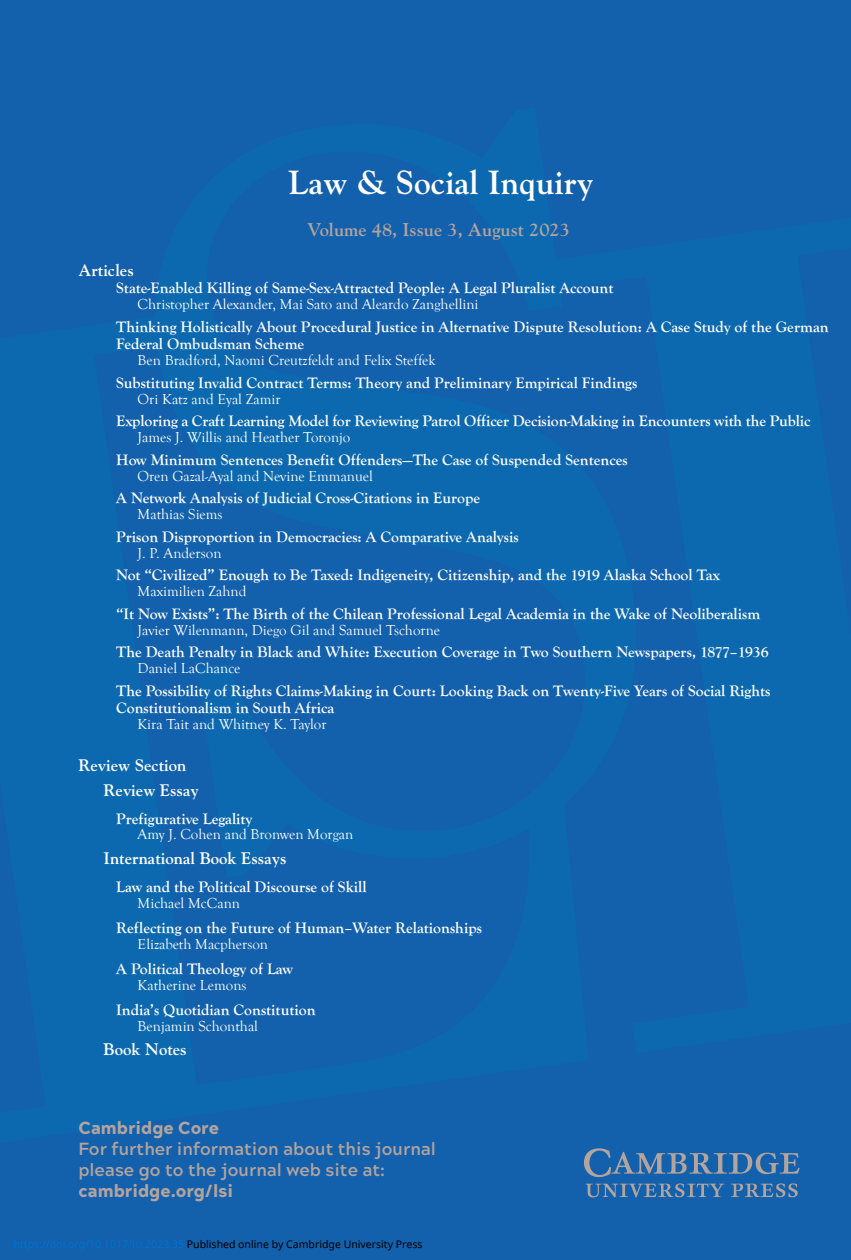
<style>
.page{position:relative;width:851px;height:1260px;background:#fff}
.page>*{position:absolute;margin:0;border:0;box-sizing:border-box;transform-origin:0 0}
.t1{font:700 33.25px "Goudy";color:#fff}
.t2{font:700 18.38px "Goudy";color:#b3a49d}
.t3{font:700 17.5px/21px "Acherus Grotesque";color:#b3a49d}
.t4{font:900 17.5px "Acherus Grotesque";color:#b3a49d}
.t5{font:700 16.62px/24.5px "Goudy";color:#fff}
.t6{font:700 15.75px/17.5px "Goudy Old Style T";color:#fff}
.t7{font:14.88px "Goudy Old Style T";color:#fff}
.t8{font:10.5px "Noto Sans";color:#000}
.s1{color:#0172cf}
</style>
<div class="page">
<div style="left:0;top:0;width:850px;height:1260px;background:#1360ac"></div>
<img style="left:583px;top:1148px;width:217px;height:50px">
<h1 class="t1" style="left:288px;top:162px;width:306px">Law &amp; Social Inquiry</h1>
<p class="t2" style="left:307px;top:219px;width:264px">Volume 48, Issue 3, August 2023</p>
<p class="t5" style="left:78px;top:258px;width:57px">Articles</p>
<p class="t6" style="left:116px;top:280px;width:499px">State-Enabled Killing of Same-Sex-Attracted People: A Legal Pluralist Account</p>
<p class="t7" style="left:138px;top:296px;width:342px">Christopher Alexander, Mai Sato and Aleardo Zanghellini</p>
<p class="t6" style="left:116px;top:318px;width:714px">Thinking Holistically About Procedural Justice in Alternative Dispute Resolution: A Case Study of the German<br>Federal Ombudsman Scheme</p>
<p class="t7" style="left:138px;top:352px;width:299px">Ben Bradford, Naomi Creutzfeldt and Felix Steffek</p>
<p class="t6" style="left:116px;top:374px;width:522px">Substituting Invalid Contract Terms: Theory and Preliminary Empirical Findings</p>
<p class="t7" style="left:138px;top:391px;width:144px">Ori Katz and Eyal Zamir</p>
<p class="t6" style="left:116px;top:413px;width:695px">Exploring a Craft Learning Model for Reviewing Patrol Officer Decision-Making in Encounters with the Public</p>
<p class="t7" style="left:138px;top:429px;width:214px">James J. Willis and Heather Toronjo</p>
<p class="t6" style="left:116px;top:451px;width:513px">How Minimum Sentences Benefit Offenders—The Case of Suspended Sentences</p>
<p class="t7" style="left:138px;top:468px;width:237px">Oren Gazal-Ayal and Nevine Emmanuel</p>
<p class="t6" style="left:116px;top:490px;width:365px">A Network Analysis of Judicial Cross-Citations in Europe</p>
<p class="t7" style="left:138px;top:506px;width:86px">Mathias Siems</p>
<p class="t6" style="left:116px;top:528px;width:404px">Prison Disproportion in Democracies: A Comparative Analysis</p>
<p class="t7" style="left:138px;top:545px;width:85px">J. P. Anderson</p>
<p class="t6" style="left:116px;top:567px;width:605px">Not “Civilized” Enough to Be Taxed: Indigeneity, Citizenship, and the 1919 Alaska School Tax</p>
<p class="t7" style="left:138px;top:583px;width:110px">Maximilien Zahnd</p>
<p class="t6" style="left:116px;top:605px;width:645px">“It Now Exists”: The Birth of the Chilean Professional Legal Academia in the Wake of Neoliberalism</p>
<p class="t7" style="left:138px;top:622px;width:304px">Javier Wilenmann, Diego Gil and Samuel Tschorne</p>
<p class="t6" style="left:116px;top:644px;width:654px">The Death Penalty in Black and White: Execution Coverage in Two Southern Newspapers, 1877–1936</p>
<p class="t7" style="left:138px;top:660px;width:104px">Daniel LaChance</p>
<p class="t6" style="left:116px;top:682px;width:655px">The Possibility of Rights Claims-Making in Court: Looking Back on Twenty-Five Years of Social Rights<br>Constitutionalism in South Africa</p>
<p class="t7" style="left:138px;top:716px;width:190px">Kira Tait and Whitney K. Taylor</p>
<p class="t5" style="left:104px;top:753px;width:97px;text-indent:-25px">Review Section<br>Review Essay</p>
<p class="t6" style="left:116px;top:810px;width:138px">Prefigurative Legality</p>
<p class="t7" style="left:138px;top:826px;width:217px">Amy J. Cohen and Bronwen Morgan</p>
<p class="t5" style="left:104px;top:846px;width:184px">International Book Essays</p>
<p class="t6" style="left:116px;top:878px;width:252px">Law and the Political Discourse of Skill</p>
<p class="t7" style="left:138px;top:895px;width:104px">Michael McCann</p>
<p class="t6" style="left:116px;top:919px;width:367px">Reflecting on the Future of Human–Water Relationships</p>
<p class="t7" style="left:138px;top:936px;width:132px">Elizabeth Macpherson</p>
<p class="t6" style="left:116px;top:960px;width:178px">A Political Theology of Law</p>
<p class="t7" style="left:138px;top:977px;width:110px">Katherine Lemons</p>
<p class="t6" style="left:116px;top:1001px;width:201px">India’s Quotidian Constitution</p>
<p class="t7" style="left:138px;top:1018px;width:122px">Benjamin Schonthal</p>
<p class="t5" style="left:104px;top:1037px;width:85px">Book Notes</p>
<p class="t4" style="left:78px;top:1113px;width:142px">Cambridge Core</p>
<p class="t3" style="left:78px;top:1138px;width:359px">For further information about this journal please go to the journal web site at:</p>
<p class="t4" style="left:78px;top:1176px;width:156px">cambridge.org/lsi</p>
<p class="t8" style="left:14px;top:1236px;width:410px"><span class="s1">https://doi.org/10.1017/lsi.2023.35</span> Published online by Cambridge University Press</p>
</div>
